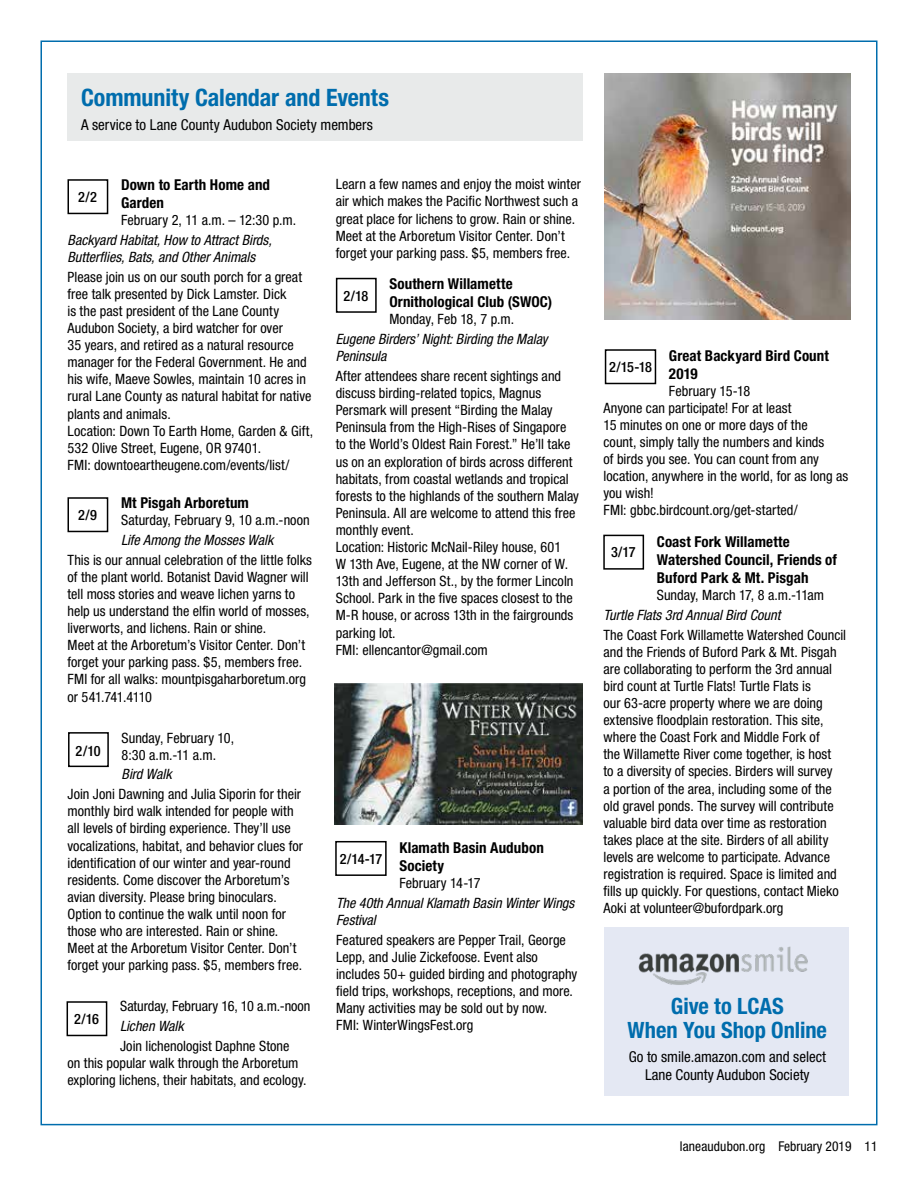
<style>
.page{position:relative;width:918px;height:1188px;background:#fff}
.page>*{position:absolute;margin:0;border:0;box-sizing:border-box;transform-origin:0 0}
.t1{font:700 condensed 24px "Helvetica Neue LT Std";letter-spacing:-.005em;color:#006dad}
.t2{font:700 condensed 22.5px/24px "Helvetica Neue LT Std";color:#006dad;text-align:center}
.t3{font:700 condensed 15px/18px "Helvetica Neue LT Std";letter-spacing:.005em;color:#000}
.t4{font:condensed 15px/18px "Helvetica Neue LT Std";color:#000;text-align:center}
.t5{font:condensed 14.25px/17.1px "Helvetica Neue LT Std";letter-spacing:.005em;color:#000}
.t6{font:italic condensed 14.25px/17.1px "Helvetica Neue LT Std";color:#000}
.t7{font:500 condensed 14.25px "Helvetica Neue LT Std";letter-spacing:-.035em;color:#000}
.t8{font:condensed 13.5px "Helvetica Neue LT Std";letter-spacing:.01em;color:#000}
</style>
<div class="page">
<div style="left:68px;top:73px;width:515px;height:68px;background:#e8eaea"></div>
<div style="left:68px;top:732px;width:41px;height:35px;border:2px solid #000"></div>
<div style="left:68px;top:497px;width:40px;height:35px;border:2px solid #000"></div>
<div style="left:68px;top:179px;width:40px;height:35px;border:2px solid #000"></div>
<div style="left:336px;top:278px;width:41px;height:35px;border:2px solid #000"></div>
<div style="left:67px;top:1001px;width:40px;height:35px;border:2px solid #000"></div>
<div style="left:605px;top:349px;width:51px;height:35px;border:2px solid #000"></div>
<img style="left:335px;top:684px;width:247px;height:141px">
<img style="left:605px;top:73px;width:245px;height:247px">
<div style="left:335px;top:841px;width:52px;height:35px;border:2px solid #000"></div>
<div style="left:603px;top:535px;width:41px;height:35px;border:2px solid #000"></div>
<div style="left:605px;top:928px;width:244px;height:168px;background:#e4e8f3"></div>
<img style="left:638px;top:946px;width:170px;height:39px">
<h1 class="t1" style="left:81px;top:83px;width:310px">Community Calendar and Events</h1>
<p class="t4" style="left:81px;top:116px;width:294px">A service to Lane County Audubon Society members</p>
<p class="t3" style="left:121px;top:175px;width:151px">Down to Earth Home and<br>Garden</p>
<p class="t5" style="left:121px;top:211px;width:177px">February 2, 11 a.m. – 12:30 p.m.</p>
<p class="t6" style="left:67px;top:232px;width:206px">Backyard Habitat, How to Attract Birds,<br>Butterflies, Bats, and Other Animals</p>
<p class="t5" style="left:67px;top:268px;width:247px">Please join us on our south porch for a great free talk presented by Dick Lamster. Dick<br>is the past president of the Lane County Audubon Society, a bird watcher for over<br>35 years, and retired as a natural resource manager for the Federal Government. He and his wife, Maeve Sowles, maintain 10 acres in rural Lane County as natural habitat for native plants and animals.<br>Location: Down To Earth Home, Garden &amp; Gift, 532 Olive Street, Eugene, OR 97401.<br>FMI: downtoeartheugene.com/events/list/</p>
<p class="t3" style="left:121px;top:494px;width:129px">Mt Pisgah Arboretum</p>
<p class="t5" style="left:121px;top:511px;width:190px">Saturday, February 9, 10 a.m.-noon</p>
<p class="t6" style="left:121px;top:532px;width:154px">Life Among the Mosses Walk</p>
<p class="t5" style="left:67px;top:551px;width:246px">This is our annual celebration of the little folks of the plant world. Botanist David Wagner will tell moss stories and weave lichen yarns to help us understand the elfin world of mosses, liverworts, and lichens. Rain or shine.<br>Meet at the Arboretum’s Visitor Center. Don’t forget your parking pass. $5, members free.<br>FMI for all walks: mountpisgaharboretum.org or 541.741.4110</p>
<p class="t5" style="left:122px;top:729px;width:114px">Sunday, February 10,<br>8:30 a.m.-11 a.m.</p>
<p class="t6" style="left:122px;top:766px;width:52px">Bird Walk</p>
<p class="t5" style="left:67px;top:786px;width:237px">Join Joni Dawning and Julia Siporin for their monthly bird walk intended for people with all levels of birding experience. They’ll use vocalizations, habitat, and behavior clues for identification of our winter and year-round residents. Come discover the Arboretum’s avian diversity. Please bring binoculars.<br>Option to continue the walk until noon for those who are interested. Rain or shine.<br>Meet at the Arboretum Visitor Center. Don’t forget your parking pass. $5, members free.</p>
<p class="t5" style="left:120px;top:997px;width:192px">Saturday, February 16, 10 a.m.-noon</p>
<p class="t6" style="left:120px;top:1018px;width:65px">Lichen Walk</p>
<p class="t5" style="left:67px;top:1037px;width:241px;text-indent:53px">Join lichenologist Daphne Stone<br>on this popular walk through the Arboretum exploring lichens, their habitats, and ecology.</p>
<p class="t7" style="left:78px;top:188px;width:20px">2/2</p>
<p class="t7" style="left:78px;top:507px;width:20px">2/9</p>
<p class="t7" style="left:76px;top:743px;width:26px">2/10</p>
<p class="t7" style="left:74px;top:1011px;width:27px">2/16</p>
<p class="t5" style="left:336px;top:176px;width:247px">Learn a few names and enjoy the moist winter air which makes the Pacific Northwest such a great place for lichens to grow. Rain or shine.<br>Meet at the Arboretum Visitor Center. Don’t forget your parking pass. $5, members free.</p>
<p class="t3" style="left:389px;top:275px;width:164px">Southern Willamette<br>Ornithological Club (SWOC)</p>
<p class="t5" style="left:389px;top:311px;width:126px">Monday, Feb 18, 7 p.m.</p>
<p class="t6" style="left:336px;top:331px;width:214px">Eugene Birders’ Night: Birding the Malay<br>Peninsula</p>
<p class="t5" style="left:336px;top:367px;width:245px">After attendees share recent sightings and discuss birding-related topics, Magnus Persmark will present “Birding the Malay Peninsula from the High-Rises of Singapore to the World’s Oldest Rain Forest.” He’ll take us on an exploration of birds across different habitats, from coastal wetlands and tropical forests to the highlands of the southern Malay Peninsula. All are welcome to attend this free monthly event.<br>Location: Historic McNail-Riley house, 601<br>W 13th Ave, Eugene, at the NW corner of W.<br>13th and Jefferson St., by the former Lincoln School. Park in the five spaces closest to the M-R house, or across 13th in the fairgrounds parking lot.<br>FMI: ellencantor@gmail.com</p>
<p class="t7" style="left:343px;top:287px;width:26px">2/18</p>
<p class="t3" style="left:399px;top:838px;width:146px">Klamath Basin Audubon<br>Society</p>
<p class="t5" style="left:399px;top:874px;width:83px">February 14-17</p>
<p class="t6" style="left:336px;top:894px;width:240px">The 40th Annual Klamath Basin Winter Wings<br>Festival</p>
<p class="t5" style="left:336px;top:931px;width:243px">Featured speakers are Pepper Trail, George Lepp, and Julie Zickefoose. Event also includes 50+ guided birding and photography field trips, workshops, receptions, and more.<br>Many activities may be sold out by now.<br>FMI: WinterWingsFest.org</p>
<p class="t7" style="left:340px;top:850px;width:44px">2/14-17</p>
<p class="t7" style="left:609px;top:359px;width:44px">2/15-18</p>
<p class="t3" style="left:669px;top:346px;width:161px">Great Backyard Bird Count<br>2019</p>
<p class="t5" style="left:603px;top:382px;width:246px;text-indent:65px">February 15-18<br>Anyone can participate! For at least<br>15 minutes on one or more days of the<br>count, simply tally the numbers and kinds<br>of birds you see. You can count from any location, anywhere in the world, for as long as you wish!<br>FMI: gbbc.birdcount.org/get-started/</p>
<p class="t3" style="left:657px;top:532px;width:182px">Coast Fork Willamette<br>Watershed Council, Friends of<br>Buford Park &amp; Mt. Pisgah</p>
<p class="t5" style="left:657px;top:586px;width:169px">Sunday, March 17, 8 a.m.-11am</p>
<p class="t6" style="left:603px;top:607px;width:178px">Turtle Flats 3rd Annual Bird Count</p>
<p class="t5" style="left:603px;top:626px;width:244px">The Coast Fork Willamette Watershed Council and the Friends of Buford Park &amp; Mt. Pisgah are collaborating to perform the 3rd annual bird count at Turtle Flats! Turtle Flats is<br>our 63-acre property where we are doing extensive floodplain restoration. This site, where the Coast Fork and Middle Fork of<br>the Willamette River come together, is host<br>to a diversity of species. Birders will survey<br>a portion of the area, including some of the old gravel ponds. The survey will contribute valuable bird data over time as restoration takes place at the site. Birders of all ability levels are welcome to participate. Advance registration is required. Space is limited and fills up quickly. For questions, contact Mieko Aoki at volunteer@bufordpark.org</p>
<p class="t7" style="left:611px;top:544px;width:26px">3/17</p>
<h2 class="t2" style="left:628px;top:993px;width:201px">Give to LCAS<br>When You Shop Online</h2>
<p class="t4" style="left:629px;top:1048px;width:199px">Go to smile.amazon.com and select<br>Lane County Audubon Society</p>
<p class="t8" style="left:680px;top:1138px;width:199px">laneaudubon.org February 2019 11</p>
</div>
